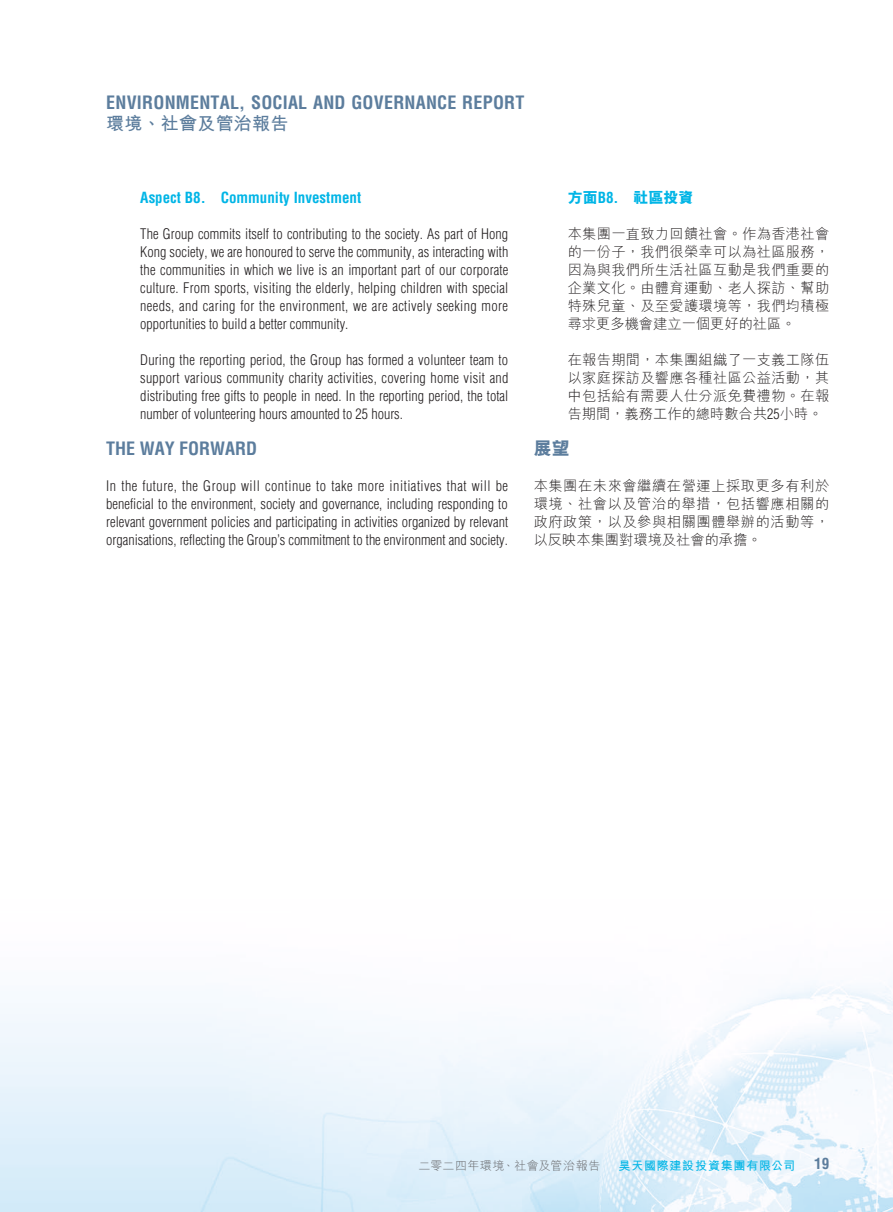
<style>
.page{position:relative;width:893px;height:1212px;background:#fff}
.page>*{position:absolute;margin:0;border:0;box-sizing:border-box;transform-origin:0 0}
.t1{font:700 condensed 18px "Helvetica LT Std";letter-spacing:.01em;color:#5c7d9d}
.t2{font:700 18px "M Hei HK";letter-spacing:.01em;color:#5c7d9d}
.t3{font:800 18px "M Hei HK";color:#5c7d9d}
.t4{font:700 condensed 15px "Helvetica LT Std";color:#00b5e6}
.t5{font:800 15px "M Hei HK";color:#00b5e6}
.t6{font:700 condensed 15px "Helvetica LT Std";color:#5c7d9d}
.t7{font:300 condensed 14.25px/18px "Helvetica LT Std";color:#231f20;text-align:justify}
.t8{font:300 14.25px/18px "M Hei HK";letter-spacing:.02em;color:#231f20;text-align:justify}
.t9{font:300 12px "M Hei HK";letter-spacing:.04em;color:#636366}
.t10{font:700 12px "M Hei HK";letter-spacing:.06em;color:#00b5e6}
.s1{font-family:"Helvetica LT Std";font-weight:700;font-stretch:condensed}
.s2{font-family:"Helvetica LT Std";font-stretch:condensed}
</style>
<div class="page">
<img style="left:0;top:986px;width:893px;height:226px">
<p class="t1" style="left:106px;top:92px;width:420px">ENVIRONMENTAL, SOCIAL AND GOVERNANCE REPORT</p>
<p class="t2" style="left:106px;top:111px;width:184px">環境、社會及管治報告</p>
<p class="t4" style="left:140px;top:188px;width:222px">Aspect B8. Community Investment</p>
<p class="t7" style="left:140px;top:224px;width:369px">The Group commits itself to contributing to the society. As part of Hong Kong society, we are honoured to serve the community, as interacting with the communities in which we live is an important part of our corporate culture. From sports, visiting the elderly, helping children with special needs, and caring for the environment, we are actively seeking more opportunities to build a better community.</p>
<p class="t7" style="left:140px;top:350px;width:370px">During the reporting period, the Group has formed a volunteer team to support various community charity activities, covering home visit and distributing free gifts to people in need. In the reporting period, the total number of volunteering hours amounted to 25 hours.</p>
<p class="t1" style="left:106px;top:437px;width:153px">THE WAY FORWARD</p>
<p class="t7" style="left:106px;top:476px;width:403px">In the future, the Group will continue to take more initiatives that will be beneficial to the environment, society and governance, including responding to relevant government policies and participating in activities organized by relevant organisations, reflecting the Group’s commitment to the environment and society.</p>
<p class="t5" style="left:568px;top:187px;width:127px">方面<span class="s1">B8.</span> 社區投資</p>
<p class="t8" style="left:568px;top:224px;width:263px">本集團一直致力回饋社會。作為香港社會的一份子，我們很榮幸可以為社區服務，因為與我們所生活社區互動是我們重要的企業文化。由體育運動、老人探訪、幫助特殊兒童、及至愛護環境等，我們均積極尋求更多機會建立一個更好的社區。</p>
<p class="t8" style="left:568px;top:350px;width:263px">在報告期間，本集團組織了一支義工隊伍以家庭探訪及響應各種社區公益活動，其中包括給有需要人仕分派免費禮物。在報告期間，義務工作的總時數合共<span class="s2">25</span>小時。</p>
<p class="t3" style="left:534px;top:436px;width:37px">展望</p>
<p class="t8" style="left:534px;top:476px;width:297px">本集團在未來會繼續在營運上採取更多有利於環境、社會以及管治的舉措，包括響應相關的政府政策，以及參與相關團體舉辦的活動等，以反映本集團對環境及社會的承擔。</p>
<p class="t9" style="left:418px;top:1157px;width:183px">二零二四年環境、社會及管治報告</p>
<p class="t10" style="left:619px;top:1157px;width:178px">昊天國際建設投資集團有限公司</p>
<p class="t6" style="left:814px;top:1154px;width:16px">19</p>
</div>
